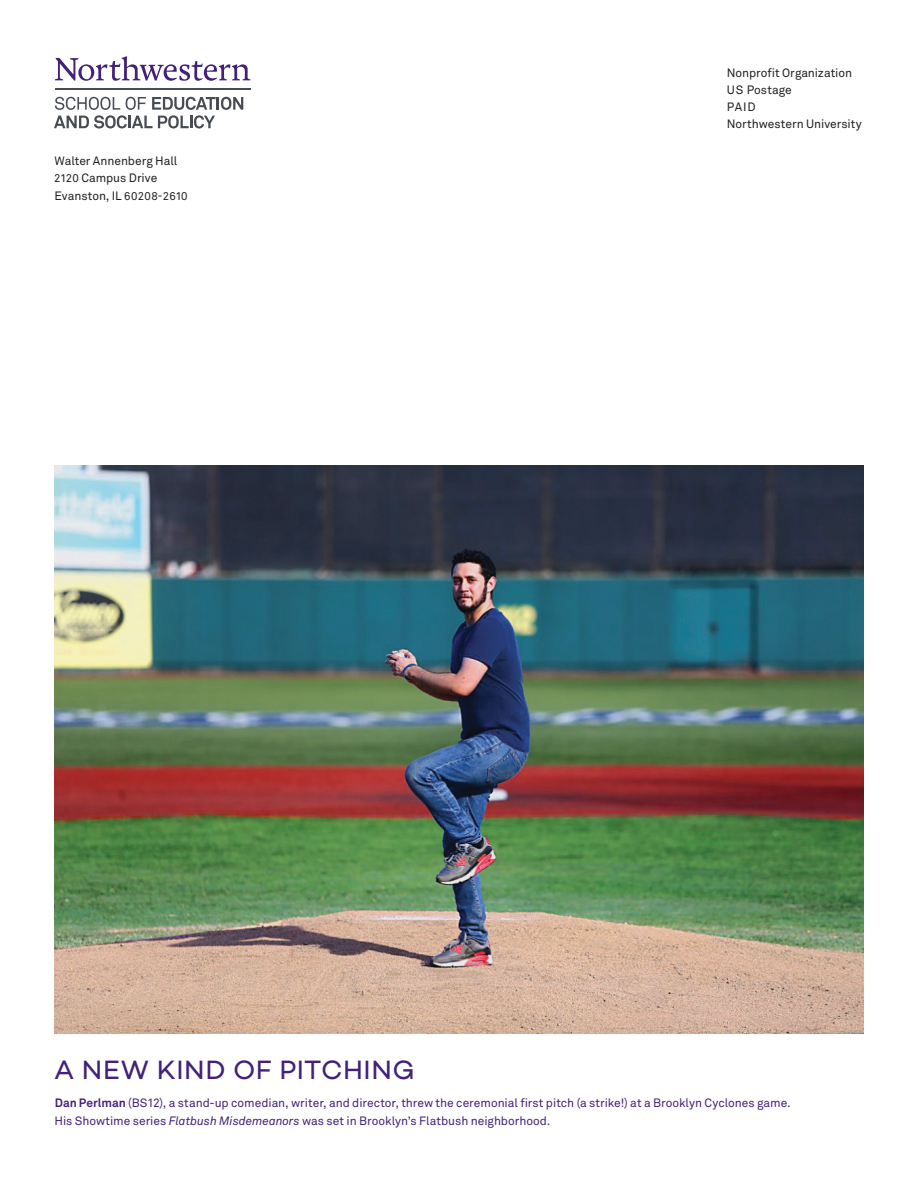
<style>
.page{position:relative;width:918px;height:1188px;background:#fff}
.page>*{position:absolute;margin:0;border:0;box-sizing:border-box;transform-origin:0 0}
.t1{font:27px "Campton";letter-spacing:.015em;color:#43217a}
.t2{font:12px/17.2px "Akkurat Pro";color:#43217a}
.t3{font:12px/17.2px "Akkurat Pro";letter-spacing:-.005em;color:#231f20}
.s1{font-size:11.25px}
.s2{font-weight:700}
.s3{font-style:italic}
</style>
<div class="page">
<svg style="left:55px;top:56px;width:195px;height:25px"></svg>
<hr style="left:55px;top:88px;width:195px;height:1px;background:#464b54">
<svg style="left:54px;top:97px;width:189px;height:31px"></svg>
<img style="left:54px;top:465px;width:810px;height:568px">
<p class="t3" style="left:54px;top:152px;width:135px">Walter Annenberg Hall<br><span class="s1">2120</span> Campus Drive<br>Evanston, IL <span class="s1">60208-2610</span></p>
<p class="t3" style="left:727px;top:64px;width:137px">Nonprofit Organization<br>US Postage<br>PAID<br>Northwestern University</p>
<p class="t1" style="left:54px;top:1053px;width:362px">A NEW KIND OF PITCHING</p>
<p class="t2" style="left:55px;top:1095px;width:738px"><span class="s2">Dan Perlman</span> (BS12), a stand-up comedian, writer, and director, threw the ceremonial first pitch (a strike!) at a Brooklyn Cyclones game.<br>His Showtime series <span class="s3">Flatbush Misdemeanors</span> was set in Brooklyn’s Flatbush neighborhood.</p>
</div>
